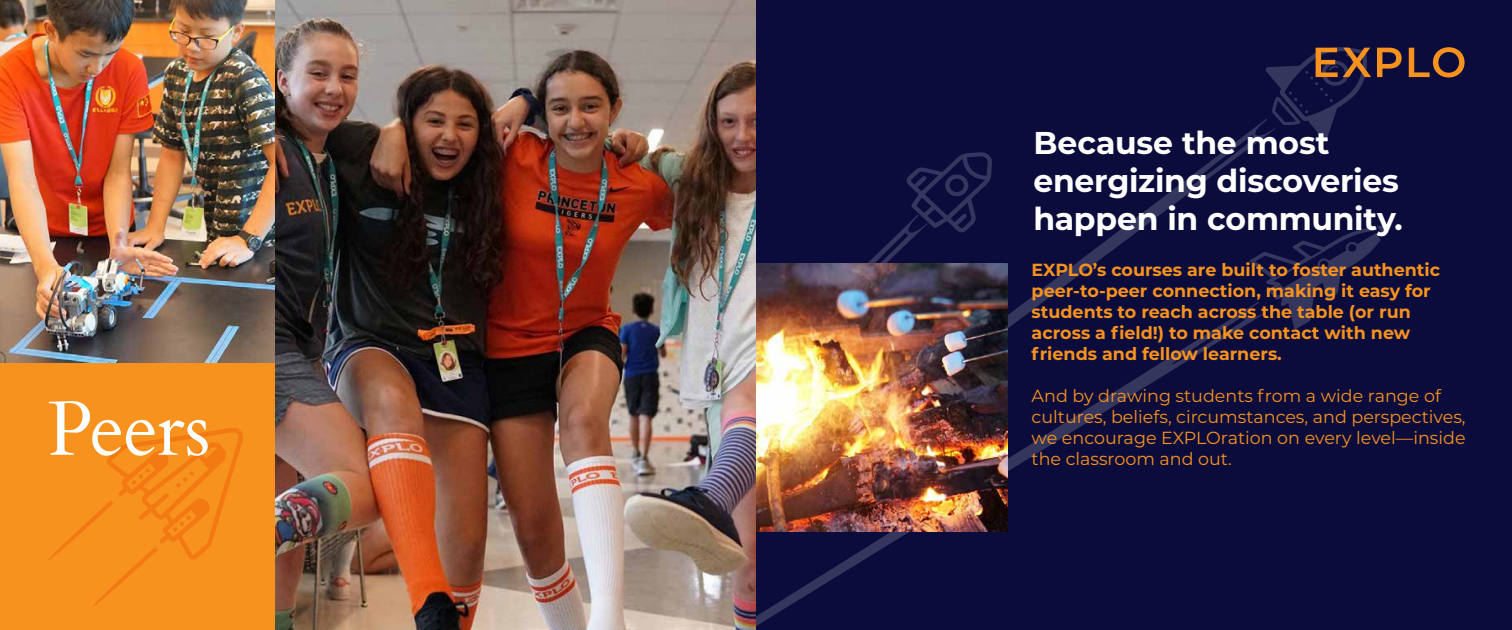
<style>
.page{position:relative;width:1512px;height:630px;background:#fff}
.page>*{position:absolute;margin:0;border:0;box-sizing:border-box;transform-origin:0 0}
.t1{font:77px "Cardo";letter-spacing:-.02em;color:#fff}
.t2{font:700 31.5px/37.8px "Montserrat";letter-spacing:-.01em;color:#fff}
.t3{font:700 17.5px/21px "Montserrat";color:#f7921e}
.t4{font:17.5px/21px "Montserrat";color:#f7921e}
</style>
<div class="page">
<div style="left:755px;top:0;width:757px;height:630px;background:#0c0c3c"></div>
<div style="left:0;top:0;width:755px;height:630px;background:#f7921e"></div>
<svg style="left:48px;top:428px;width:195px;height:179px"></svg>
<svg style="left:755px;top:119px;width:510px;height:183px"></svg>
<svg style="left:755px;top:215px;width:173px;height:87px"></svg>
<svg style="left:755px;top:302px;width:494px;height:328px"></svg>
<svg style="left:906px;top:152px;width:86px;height:81px"></svg>
<svg style="left:1249px;top:226px;width:138px;height:103px"></svg>
<svg style="left:1265px;top:47px;width:200px;height:93px"></svg>
<img style="left:756px;top:264px;width:252px;height:268px">
<img style="left:0;top:0;width:276px;height:363px">
<img style="left:276px;top:0;width:479px;height:630px">
<h1 class="t1" style="left:47px;top:367px;width:165px">Peers</h1>
<h2 class="t2" style="left:1033px;top:122px;width:371px">Because the most energizing discoveries happen in community.</h2>
<p class="t3" style="left:1032px;top:259px;width:410px">EXPLO’s courses are built to foster authentic peer-to-peer connection, making it easy for students to reach across the table (or run across a field!) to make contact with new friends and fellow learners.</p>
<p class="t4" style="left:1032px;top:385px;width:436px">And by drawing students from a wide range of cultures, beliefs, circumstances, and perspectives, we encourage EXPLOration on every level––inside the classroom and out.</p>
</div>
